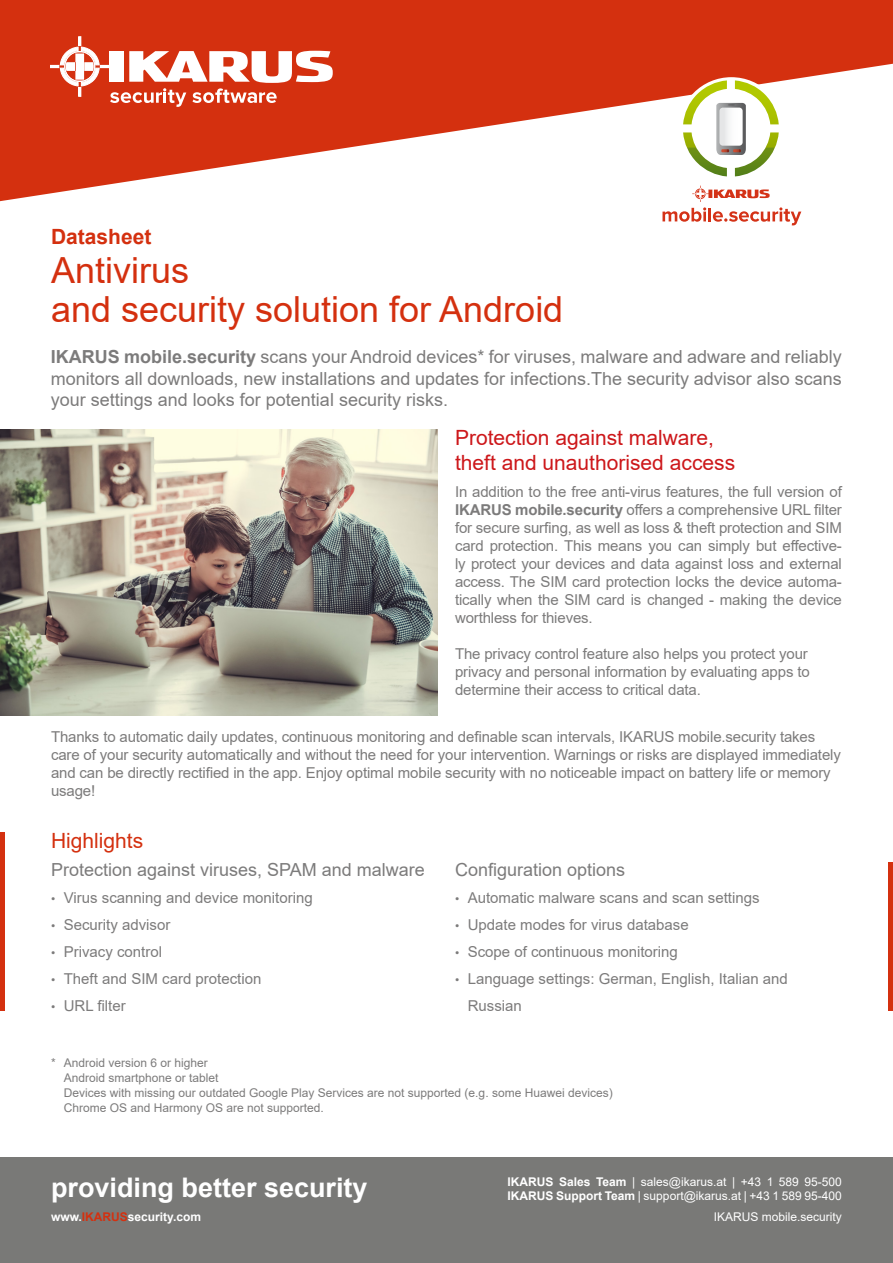
<style>
.page{position:relative;width:893px;height:1263px;background:#fff}
.page>*{position:absolute;margin:0;border:0;box-sizing:border-box;transform-origin:0 0}
.t1{font:36px/39px "Arial";color:#d4300f}
.t2{font:700 27px "Arial";color:#fff}
.t3{font:21px/25.2px "Arial";color:#cd171a}
.t4{font:21px "Arial";color:#d4300f}
.t5{font:700 21px "Arial";color:#d4300f}
.t6{font:18px/21.6px "Arial";color:#7c7b7b;text-align:justify}
.t7{font:15px/18px "Arial";letter-spacing:-.01em;color:#7c7b7b}
.t8{font:12px/15px "Arial";color:#7c7b7b}
.t9{font:12px/14.4px "Arial";color:#fff}
.t10{font:700 12px "Arial";color:#fff}
.s1{font-weight:700}
.s2{font-size:12px}
.s3{color:#d4300f}
</style>
<div class="page">
<hr style="left:0;top:832px;width:4px;height:179px;background:#d4300f">
<hr style="left:889px;top:863px;width:4px;height:148px;background:#d4300f">
<div style="left:0;top:1157px;width:893px;height:106px;background:#797977"></div>
<svg style="left:0;top:0;width:893px;height:226px;fill:#d4300f"></svg>
<div style="left:678px;top:77px;width:106px;height:106px;background:#fff;border-radius:50%"></div>
<svg style="left:683px;top:80px;width:96px;height:96px"></svg>
<svg style="left:662px;top:186px;width:139px;height:39px"></svg>
<svg style="left:51px;top:37px;width:282px;height:70px"></svg>
<img style="left:0;top:429px;width:438px;height:286px">
<h3 class="t5" style="left:51px;top:222px;width:102px">Datasheet</h3>
<h1 class="t1" style="left:51px;top:251px;width:514px">Antivirus<br>and security solution for Android</h1>
<p class="t6" style="left:51px;top:346px;width:792px"><span class="s1">IKARUS mobile.security</span> scans your Android devices* for viruses, malware and adware and reliably monitors all downloads, new installations and updates for infections.The security advisor also scans your settings and looks for potential security risks.</p>
<h3 class="t3" style="left:455px;top:425px;width:282px">Protection against malware, theft and unauthorised access</h3>
<p class="t7" style="left:455px;top:483px;width:388px;text-align:justify">In addition to the free anti-virus features, the full version of <span class="s1">IKARUS mobile.security</span> offers a comprehensive URL filter for secure surfing, as well as loss &amp; theft protection and SIM card protection. This means you can simply but effective&shy;ly protect your devices and data against loss and external access. The SIM card protection locks the device automa&shy;tically when the SIM card is changed - making the device worthless for thieves.</p>
<p class="t7" style="left:455px;top:645px;width:356px">The privacy control feature also helps you protect your privacy and personal information by evaluating apps to determine their access to critical data.</p>
<p class="t7" style="left:51px;top:727px;width:791px">Thanks to automatic daily updates, continuous monitoring and definable scan intervals, IKARUS mobile.security takes care of your security automatically and without the need for your intervention. Warnings or risks are displayed immediately and can be directly rectified in the app. Enjoy optimal mobile security with no noticeable impact on battery life or memory usage!</p>
<h3 class="t4" style="left:51px;top:826px;width:94px">Highlights</h3>
<p class="t6" style="left:51px;top:859px;width:375px">Protection against viruses, SPAM and malware</p>
<p class="t7" style="left:51px;top:889px;width:263px"><span class="s2">•</span> Virus scanning and device monitoring</p>
<p class="t7" style="left:51px;top:916px;width:121px"><span class="s2">•</span> Security advisor</p>
<p class="t7" style="left:51px;top:943px;width:113px"><span class="s2">•</span> Privacy control</p>
<p class="t7" style="left:51px;top:970px;width:212px"><span class="s2">•</span> Theft and SIM card protection</p>
<p class="t7" style="left:51px;top:997px;width:76px"><span class="s2">•</span> URL filter</p>
<p class="t6" style="left:455px;top:858px;width:172px">Configuration options</p>
<p class="t7" style="left:455px;top:888px;width:306px"><span class="s2">•</span> Automatic malware scans and scan settings</p>
<p class="t7" style="left:455px;top:915px;width:235px"><span class="s2">•</span> Update modes for virus database</p>
<p class="t7" style="left:455px;top:942px;width:224px"><span class="s2">•</span> Scope of continuous monitoring</p>
<p class="t7" style="left:468px;top:965px;width:322px;line-height:27px;text-indent:-13px"><span class="s2">•</span> Language settings: German, English, Italian and<br>Russian</p>
<p class="t8" style="left:64px;top:1055px;width:550px;text-indent:-13px">* Android version 6 or higher<br>Android smartphone or tablet<br>Devices with missing our outdated Google Play Services are not supported (e.g. some Huawei devices)<br>Chrome OS and Harmony OS are not supported.</p>
<h2 class="t2" style="left:51px;top:1168px;width:318px">providing better security</h2>
<p class="t9" style="left:507px;top:1174px;width:336px"><span class="s1">IKARUS Sales Team</span> | sales@ikarus.at | +43 1 589 95-500<br><span class="s1">IKARUS Support Team</span> | support@ikarus.at | +43 1 589 95-400</p>
<p class="t10" style="left:51px;top:1208px;width:152px">www.<span class="s3">IKARUS</span>security.com</p>
<p class="t9" style="left:714px;top:1209px;width:130px">IKARUS mobile.security</p>
</div>
